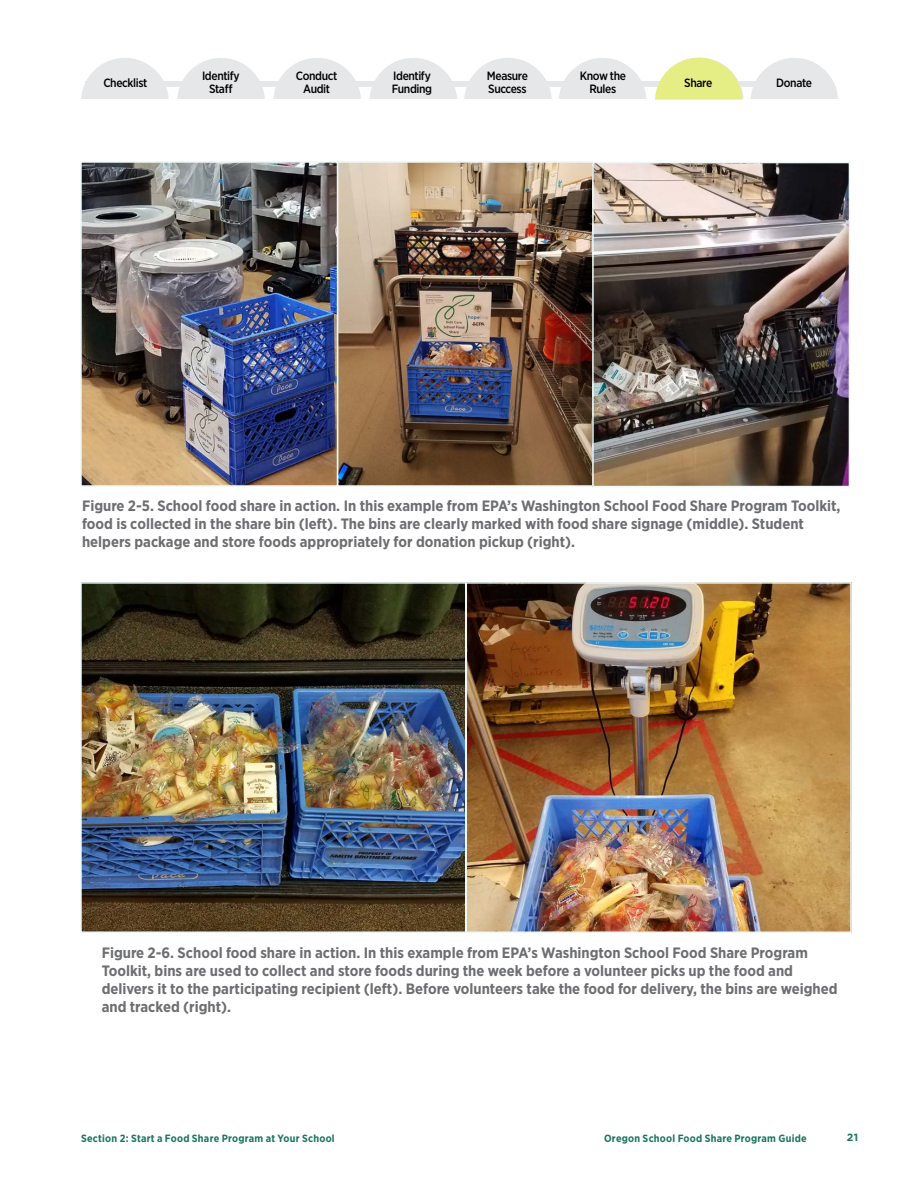
<style>
.page{position:relative;width:918px;height:1188px;background:#fff}
.page>*{position:absolute;margin:0;border:0;box-sizing:border-box;transform-origin:0 0}
.t1{font:700 15px/18px "Gotham Narrow";color:#6d6e71}
.t2{font:500 12px/13.5px "Gotham Narrow";letter-spacing:-.03em;color:#000;text-align:center}
.t3{font:700 10.5px "Gotham Narrow";letter-spacing:.02em;color:#1b765f}
.t4{font:700 10.5px "Gotham";color:#1b765f}
</style>
<div class="page">
<div style="left:85px;top:81px;width:744px;height:5px;background:#e6e7e8"></div>
<div style="left:81px;top:58px;width:88px;height:88px;background:#e6e7e8;border-radius:50%"></div>
<div style="left:177px;top:58px;width:88px;height:88px;background:#e6e7e8;border-radius:50%"></div>
<div style="left:273px;top:58px;width:88px;height:88px;background:#e6e7e8;border-radius:50%"></div>
<div style="left:369px;top:58px;width:88px;height:88px;background:#e6e7e8;border-radius:50%"></div>
<div style="left:464px;top:58px;width:88px;height:88px;background:#e6e7e8;border-radius:50%"></div>
<div style="left:559px;top:58px;width:87px;height:88px;background:#e6e7e8;border-radius:50%"></div>
<div style="left:751px;top:58px;width:87px;height:88px;background:#e6e7e8;border-radius:50%"></div>
<div style="left:81px;top:100px;width:768px;height:49px;background:#fff"></div>
<img style="left:83px;top:164px;width:764px;height:320px">
<div style="left:337px;top:161px;width:258px;height:326px;border:2px solid #edf8f6"></div>
<img style="left:83px;top:585px;width:766px;height:345px">
<div style="left:80px;top:582px;width:386px;height:351px;border:2px solid #edf8f6"></div>
<svg style="left:655px;top:58px;width:87px;height:42px"></svg>
<div style="left:80px;top:161px;width:258px;height:326px;border:2px solid #edf8f6"></div>
<div style="left:592px;top:162px;width:258px;height:325px;border:2px solid #edf8f6"></div>
<div style="left:466px;top:582px;width:386px;height:351px;border:2px solid #edf8f6"></div>
<p class="t2" style="left:103px;top:75px;width:45px">Checklist</p>
<p class="t2" style="left:202px;top:69px;width:39px">Identify<br>Staff</p>
<p class="t2" style="left:296px;top:69px;width:43px">Conduct<br>Audit</p>
<p class="t2" style="left:392px;top:69px;width:42px;text-align:left">Identify<br>Funding</p>
<p class="t2" style="left:487px;top:69px;width:43px;text-align:left">Measure<br>Success</p>
<p class="t2" style="left:580px;top:69px;width:48px">Know the<br>Rules</p>
<p class="t2" style="left:686px;top:75px;width:30px">Share</p>
<p class="t2" style="left:776px;top:75px;width:37px">Donate</p>
<p class="t2" style="left:684px;top:75px;width:30px">Share</p>
<p class="t1" style="left:82px;top:497px;width:760px">Figure 2-5. School food share in action. In this example from EPA’s Washington School Food Share Program Toolkit, food is collected in the share bin (left). The bins are clearly marked with food share signage (middle). Student helpers package and store foods appropriately for donation pickup (right).</p>
<p class="t1" style="left:102px;top:943px;width:737px">Figure 2-6. School food share in action. In this example from EPA’s Washington School Food Share Program Toolkit, bins are used to collect and store foods during the week before a volunteer picks up the food and delivers it to the participating recipient (left). Before volunteers take the food for delivery, the bins are weighed and tracked (right).</p>
<p class="t3" style="left:81px;top:1131px;width:255px">Section 2: Start a Food Share Program at Your School</p>
<p class="t3" style="left:604px;top:1131px;width:204px">Oregon School Food Share Program Guide</p>
<p class="t4" style="left:847px;top:1130px;width:13px">21</p>
</div>
